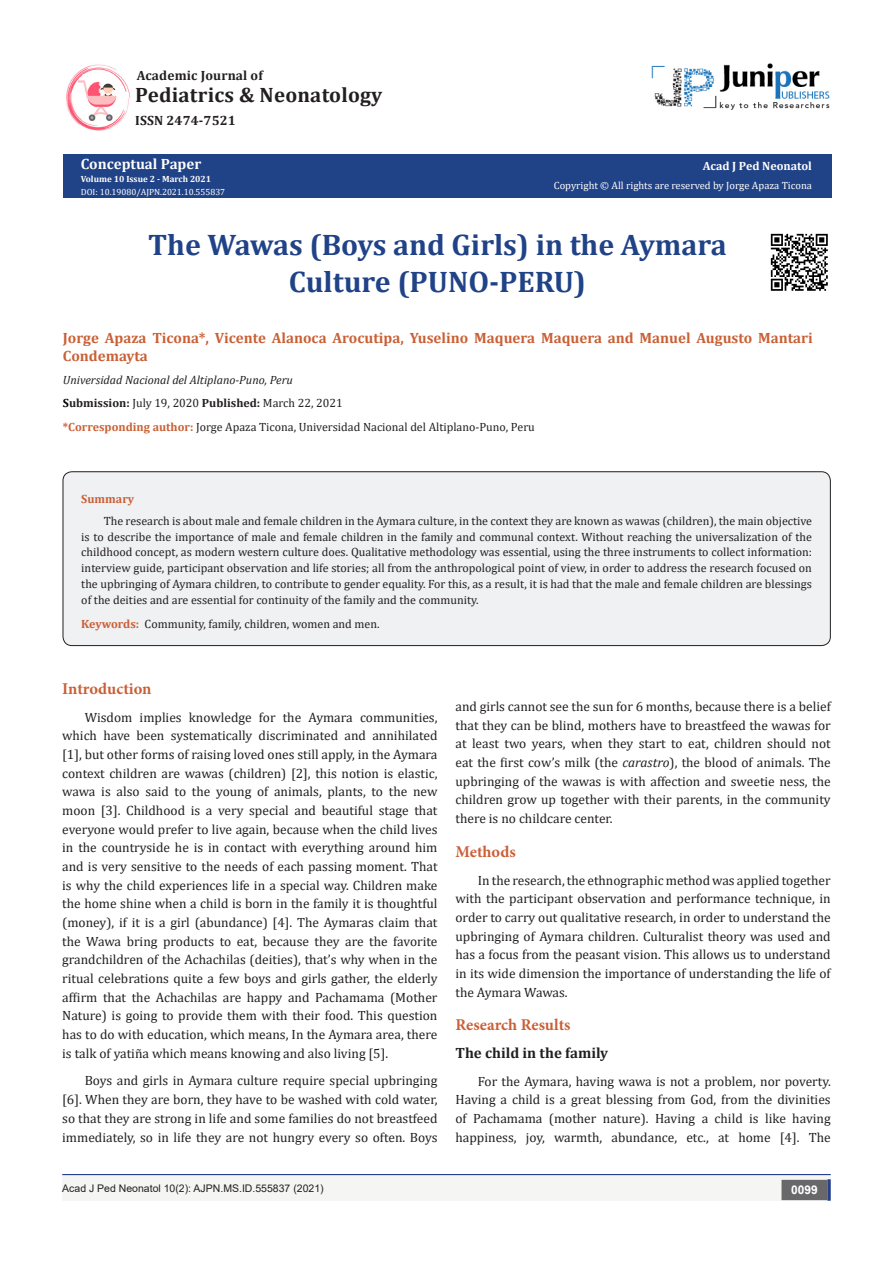
<style>
.page{position:relative;width:893px;height:1263px;background:#fff}
.page>*{position:absolute;margin:0;border:0;box-sizing:border-box;transform-origin:0 0}
.t1{font:700 29.85px/37.3px "Cambria";color:#204287;text-align:center}
.t2{font:700 20.85px "Cambria";letter-spacing:.01em;color:#231f20}
.t3{font:700 16.5px "Minion Pro";color:#ca5f37}
.t4{font:700 15px/18px "Cambria";color:#ca6035}
.List_Paragraph{font:700 15px "Cambria";color:#231f20}
.t5{font:700 15px "Cambria";color:#fffefc}
.t6{font:13.5px/18.8px "Cambria";color:#231f20;text-align:justify}
.t7{font:700 13.5px "Cambria";letter-spacing:.01em;color:#231f20}
.t8{font:12px/15.8px "Cambria";color:#231f20;text-align:justify}
.t9{font:italic 12px "Cambria";color:#231f20}
.t10{font:700 12px "Cambria";color:#fffefc}
.t11{font:700 12px "Cambria";color:#ca5f37}
.t12{font:700 12px "Arial";color:#fff}
.t13{font:10.5px "Cambria";color:#fffefc}
.t14{font:10.5px "Arial";color:#231f20}
.t15{font:9px "Cambria";color:#fff}
.t16{font:700 9px "Cambria";color:#fffefc}
.s1{font-weight:700;color:#000}
.s2{font-weight:700}
.s3{font-weight:700;color:#ca6035}
.s4{font-weight:700;color:#ca5f37}
.s5{font-style:italic}
</style>
<div class="page">
<div style="left:63px;top:155px;width:768px;height:43px;background:#204287"></div>
<div style="left:62px;top:1175px;width:441px;height:26px;background:#f5f5f4"></div>
<img style="left:66px;top:64px;width:65px;height:67px">
<img style="left:651px;top:63px;width:179px;height:47px">
<div style="left:496px;top:1175px;width:334px;height:26px;background:#f5f5f4"></div>
<div style="left:782px;top:1180px;width:45px;height:19px;background:#68676a"></div>
<div style="left:781px;top:1180px;width:46px;height:20px;border:2px solid #68676a"></div>
<svg style="left:827px;top:1179px;width:4px;height:22px"></svg>
<hr style="left:62px;top:1174px;width:769px;height:1px;background:#253f8e">
<div style="left:63px;top:472px;width:767px;height:174px;background:#f0f1f2;border-radius:9px"></div>
<div style="left:63px;top:471px;width:768px;height:175px;border:1px solid #231f20;border-radius:9px"></div>
<img style="left:770px;top:233px;width:58px;height:58px">
<p class="t7" style="left:137px;top:66px;width:128px">Academic Journal of</p>
<p class="t2" style="left:135px;top:81px;width:249px">Pediatrics &amp; Neonatology</p>
<p class="t7" style="left:135px;top:111px;width:102px">ISSN 2474-7521</p>
<p class="t5" style="left:81px;top:153px;width:122px">Conceptual Paper</p>
<p class="t16" style="left:81px;top:173px;width:132px">Volume 10 Issue 2 - March 2021</p>
<p class="t15" style="left:81px;top:186px;width:146px">DOI: 10.19080/AJPN.2021.10.555837</p>
<p class="t10" style="left:703px;top:158px;width:111px">Acad J Ped Neonatol</p>
<p class="t13" style="left:554px;top:179px;width:260px">Copyright © All rights are reserved by Jorge Apaza Ticona</p>
<p class="t1" style="left:148px;top:225px;width:580px">The Wawas (Boys and Girls) in the Aymara<br>Culture (PUNO-PERU)</p>
<p class="t4" style="left:63px;top:328px;width:751px">Jorge Apaza Ticona*, Vicente Alanoca Arocutipa, Yuselino Maquera Maquera and Manuel Augusto Mantari<br>Condemayta</p>
<p class="t9" style="left:63px;top:371px;width:232px">Universidad Nacional del Altiplano-Puno, Peru</p>
<p class="t8" style="left:63px;top:395px;width:281px"><span class="s1">S</span><span class="s2">ubmission:</span> July 19, 2020 <span class="s2">Published:</span> March 22, 2021</p>
<p class="t8" style="left:63px;top:419px;width:473px"><span class="s3">*Corresponding author:</span> Jorge Apaza Ticona, Universidad Nacional del Altiplano-Puno, Peru</p>
<p class="t11" style="left:81px;top:491px;width:55px">Summary</p>
<p class="t8" style="left:81px;top:513px;width:732px;text-indent:22px">The research is about male and female children in the Aymara culture, in the context they are known as wawas (children), the main objective is to describe the importance of male and female children in the family and communal context. Without reaching the universalization of the childhood concept, as modern western culture does. Qualitative methodology was essential, using the three instruments to collect information: interview guide, participant observation and life stories; all from the anthropological point of view, in order to address the research focused on the upbringing of Aymara children, to contribute to gender equality. For this, as a result, it is had that the male and female children are blessings of the deities and are essential for continuity of the family and the community.</p>
<p class="t8" style="left:81px;top:616px;width:300px"><span class="s4">Keywords:</span> Community, family, children, women and men.</p>
<p class="t3" style="left:62px;top:677px;width:91px">Introduction</p>
<p class="t6" style="left:62px;top:707px;width:377px;text-indent:22px">Wisdom implies knowledge for the Aymara communities, which have been systematically discriminated and annihilated [1], but other forms of raising loved ones still apply, in the Aymara context children are wawas (children) [2], this notion is elastic, wawa is also said to the young of animals, plants, to the new moon [3]. Childhood is a very special and beautiful stage that everyone would prefer to live again, because when the child lives in the countryside he is in contact with everything around him and is very sensitive to the needs of each passing moment. That is why the child experiences life in a special way. Children make the home shine when a child is born in the family it is thoughtful (money), if it is a girl (abundance) [4]. The Aymaras claim that the Wawa bring products to eat, because they are the favorite grandchildren of the Achachilas (deities), that’s why when in the ritual celebrations quite a few boys and girls gather, the elderly affirm that the Achachilas are happy and Pachamama (Mother Nature) is going to provide them with their food. This question has to do with education, which means, In the Aymara area, there is talk of yatiña which means knowing and also living [5].</p>
<p class="t6" style="left:62px;top:1071px;width:377px;text-indent:22px">Boys and girls in Aymara culture require special upbringing [6]. When they are born, they have to be washed with cold water, so that they are strong in life and some families do not breastfeed immediately, so in life they are not hungry every so often. Boys</p>
<p class="t14" style="left:62px;top:1181px;width:263px">Acad J Ped Neonatol 10(2): AJPN.MS.ID.555837 (2021)</p>
<p class="t6" style="left:455px;top:697px;width:377px">and girls cannot see the sun for 6 months, because there is a belief that they can be blind, mothers have to breastfeed the wawas for at least two years, when they start to eat, children should not eat the first cow’s milk (the <span class="s5">carastro</span>), the blood of animals. The upbringing of the wawas is with affection and sweetie ness, the children grow up together with their parents, in the community there is no childcare center.</p>
<p class="t3" style="left:455px;top:840px;width:62px">Methods</p>
<p class="t6" style="left:455px;top:870px;width:377px;text-indent:22px">In the research, the ethnographic method was applied together with the participant observation and performance technique, in order to carry out qualitative research, in order to understand the upbringing of Aymara children. Culturalist theory was used and has a focus from the peasant vision. This allows us to understand in its wide dimension the importance of understanding the life of the Aymara Wawas.</p>
<p class="t3" style="left:455px;top:1013px;width:117px">Research Results</p>
<p class="List_Paragraph" style="left:455px;top:1042px;width:154px">The child in the family</p>
<p class="t6" style="left:455px;top:1071px;width:377px;text-indent:22px">For the Aymara, having wawa is not a problem, nor poverty.<br>Having a child is a great blessing from God, from the divinities of Pachamama (mother nature). Having a child is like having happiness, joy, warmth, abundance, etc., at home [4]. The</p>
<p class="t12" style="left:791px;top:1182px;width:28px">0099</p>
</div>
